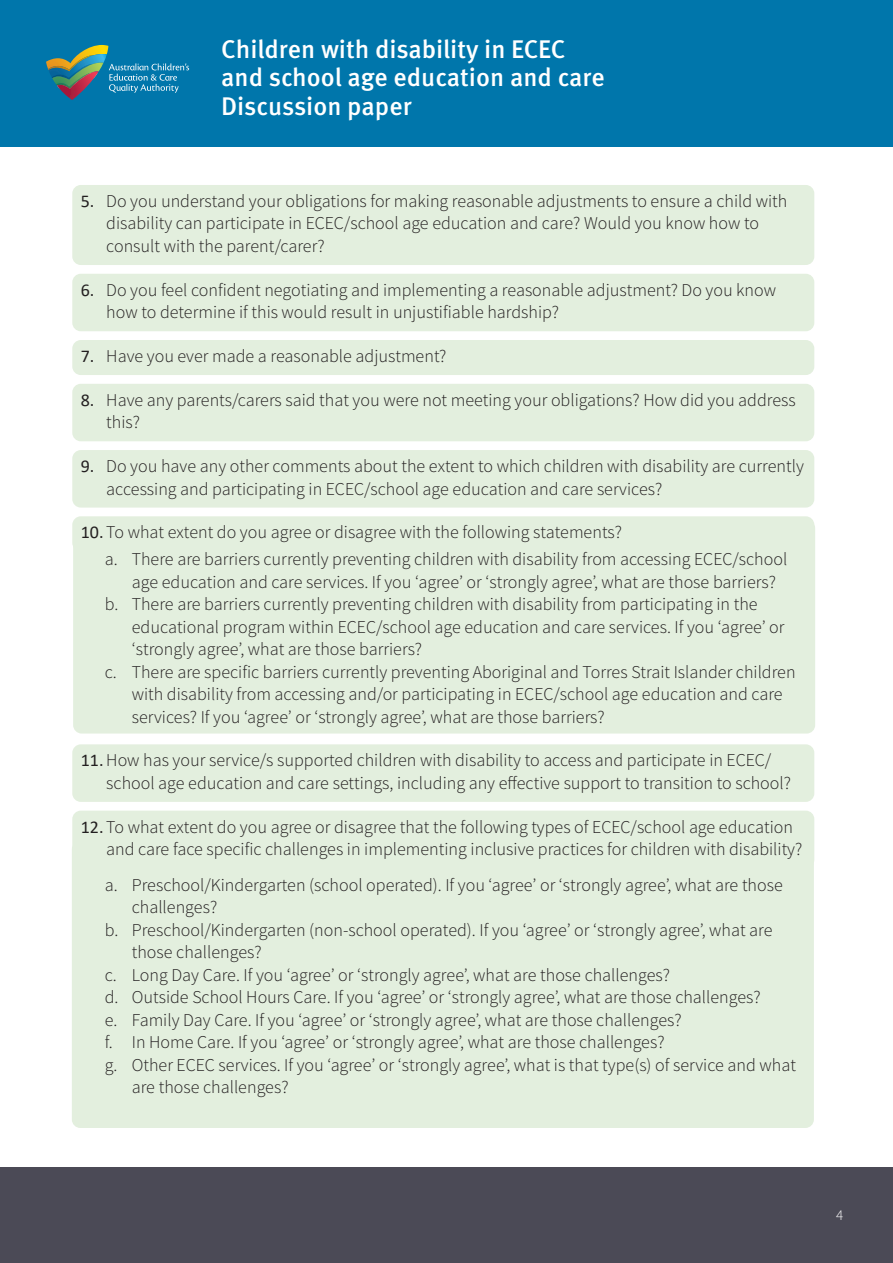
<style>
.page{position:relative;width:893px;height:1263px;background:#fff}
.page>*{position:absolute;margin:0;border:0;box-sizing:border-box;transform-origin:0 0}
.Body{font:500 25.5px/28.5px "Meta Pro";color:#fff}
.t1{font:300 18px/22.5px "Source Sans Pro";color:#231f20}
.t2{font:300 15px "Source Sans Pro";color:#fff}
.s1{font-family:"Calibri";font-weight:400}
</style>
<div class="page">
<div style="left:0;top:1167px;width:893px;height:96px;background:#4b4a56"></div>
<div style="left:0;top:0;width:893px;height:147px;background:#0076ab"></div>
<svg style="left:46px;top:45px;width:143px;height:55px"></svg>
<div style="left:73px;top:520px;width:742px;height:213px;background:#e3efde;border-radius:9px"></div>
<div style="left:72px;top:841px;width:742px;height:287px;background:#e3efde;border-radius:9px"></div>
<div style="left:72px;top:185px;width:742px;height:80px;background:#e3efde;border-radius:9px"></div>
<div style="left:72px;top:274px;width:742px;height:57px;background:#e3efde;border-radius:9px"></div>
<div style="left:72px;top:340px;width:742px;height:35px;background:#e3efde;border-radius:9px"></div>
<div style="left:72px;top:384px;width:742px;height:57px;background:#e3efde;border-radius:9px"></div>
<div style="left:72px;top:450px;width:742px;height:58px;background:#e3efde;border-radius:9px"></div>
<div style="left:72px;top:516px;width:742px;height:35px;background:#e3efde;border-radius:9px"></div>
<div style="left:72px;top:744px;width:742px;height:58px;background:#e3efde;border-radius:9px"></div>
<div style="left:72px;top:811px;width:742px;height:57px;background:#e3efde;border-radius:9px"></div>
<p class="Body" style="left:221px;top:35px;width:385px">Children with disability in ECEC and school age education and care<br>Discussion paper</p>
<p class="t1" style="left:106px;top:190px;width:683px;text-indent:-26px"><span class="s1">5.</span> Do you understand your obligations for making reasonable adjustments to ensure a child with disability can participate in ECEC/school age education and care? Would you know how to consult with the parent/carer?</p>
<p class="t1" style="left:106px;top:279px;width:671px;text-indent:-26px"><span class="s1">6.</span> Do you feel confident negotiating and implementing a reasonable adjustment? Do you know how to determine if this would result in unjustifiable hardship?</p>
<p class="t1" style="left:81px;top:345px;width:367px"><span class="s1">7.</span> Have you ever made a reasonable adjustment?</p>
<p class="t1" style="left:106px;top:389px;width:691px;text-indent:-26px"><span class="s1">8.</span> Have any parents/carers said that you were not meeting your obligations? How did you address this?</p>
<p class="t1" style="left:106px;top:455px;width:699px;text-indent:-26px"><span class="s1">9.</span> Do you have any other comments about the extent to which children with disability are currently accessing and participating in ECEC/school age education and care services?</p>
<p class="t1" style="left:81px;top:521px;width:543px"><span class="s1">10.</span> To what extent do you agree or disagree with the following statements?</p>
<p class="t1" style="left:132px;top:548px;width:657px;text-indent:-27px">a. There are barriers currently preventing children with disability from accessing ECEC/school age education and care services. If you ‘agree’ or ‘strongly agree’, what are those barriers?</p>
<p class="t1" style="left:132px;top:593px;width:654px;text-indent:-27px">b. There are barriers currently preventing children with disability from participating in the educational program within ECEC/school age education and care services. If you ‘agree’ or ‘strongly agree’, what are those barriers?</p>
<p class="t1" style="left:132px;top:660px;width:665px;text-indent:-27px">c. There are specific barriers currently preventing Aboriginal and Torres Strait Islander children with disability from accessing and/or participating in ECEC/school age education and care services? If you ‘agree’ or ‘strongly agree’, what are those barriers?</p>
<p class="t1" style="left:106px;top:749px;width:686px;text-indent:-26px"><span class="s1">11.</span>How has your service/s supported children with disability to access and participate in ECEC/ school age education and care settings, including any effective support to transition to school?</p>
<p class="t1" style="left:106px;top:815px;width:697px;text-indent:-26px"><span class="s1">12.</span> To what extent do you agree or disagree that the following types of ECEC/school age education and care face specific challenges in implementing inclusive practices for children with disability?</p>
<p class="t1" style="left:132px;top:874px;width:652px;text-indent:-27px">a. Preschool/Kindergarten (school operated). If you ‘agree’ or ‘strongly agree’, what are those challenges?</p>
<p class="t1" style="left:132px;top:919px;width:642px;text-indent:-27px">b. Preschool/Kindergarten (non-school operated). If you ‘agree’ or ‘strongly agree’, what are those challenges?</p>
<p class="t1" style="left:105px;top:964px;width:567px">c. Long Day Care. If you ‘agree’ or ‘strongly agree’, what are those challenges?</p>
<p class="t1" style="left:105px;top:986px;width:657px">d. Outside School Hours Care. If you ‘agree’ or ‘strongly agree’, what are those challenges?</p>
<p class="t1" style="left:105px;top:1009px;width:578px">e. Family Day Care. If you ‘agree’ or ‘strongly agree’, what are those challenges?</p>
<p class="t1" style="left:105px;top:1031px;width:561px">f. In Home Care. If you ‘agree’ or ‘strongly agree’, what are those challenges?</p>
<p class="t1" style="left:132px;top:1054px;width:666px;text-indent:-27px">g. Other ECEC services. If you ‘agree’ or ‘strongly agree’, what is that type(s) of service and what are those challenges?</p>
<p class="t2" style="left:836px;top:1206px;width:9px">4</p>
</div>
